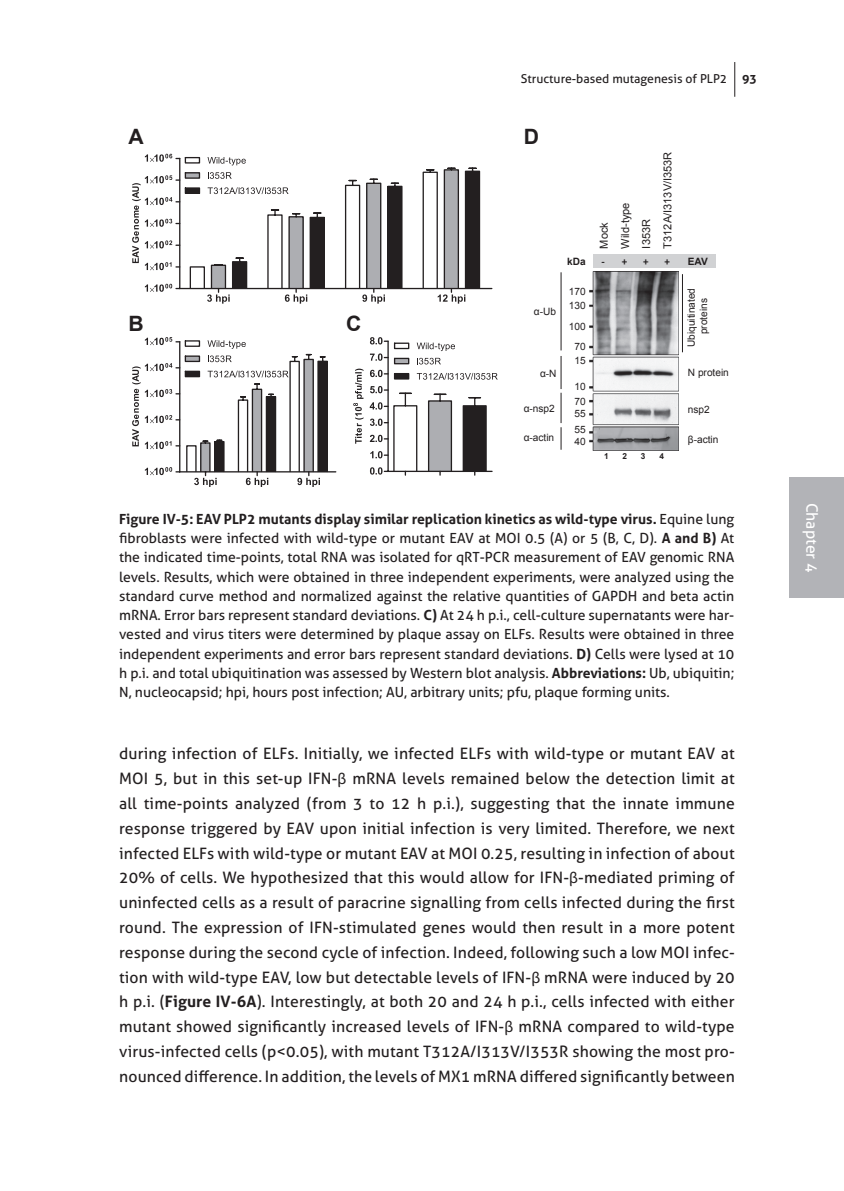
<style>
.page{position:relative;width:844px;height:1191px;background:#fff}
.page>*{position:absolute;margin:0;border:0;box-sizing:border-box;transform-origin:0 0}
.t1{font:700 21.18px "Arial";color:#231f20}
.t2{font:15.75px/24.8px "Aller";letter-spacing:.01em;color:#231f20;text-align:justify}
.t3{font:15.75px "Aller";color:#fff}
.t4{font:14px/19.2px "Aller";color:#231f20;text-align:justify}
.t5{font:12.25px "Aller";color:#231f20}
.t6{font:11.03px/21.2px "Arial";color:#231f20}
.t7{font:700 11.03px "Calibri";color:#231f20}
.t8{font:10.15px/14.7px "Arial";color:#231f20}
.t9{font:700 10.15px "Arial";color:#231f20}
.t10{font:700 8.22px "Arial";color:#231f20}
.s1{font-weight:700}
.s2{font-family:"Myriad Pro"}
</style>
<div class="page">
<hr style="left:734px;top:62px;width:1px;height:35px;background:#231f20">
<div style="left:789px;top:477px;width:54px;height:121px;background:#b2b3b7"></div>
<div style="left:190px;top:266px;width:15px;height:23px;border:1px solid #231f20"></div>
<hr style="left:180px;top:288px;width:311px;height:1px;background:#231f20">
<svg style="left:207px;top:257px;width:41px;height:47px"></svg>
<svg style="left:266px;top:209px;width:59px;height:95px"></svg>
<svg style="left:344px;top:178px;width:59px;height:126px"></svg>
<svg style="left:422px;top:167px;width:58px;height:137px"></svg>
<hr style="left:179px;top:158px;width:1px;height:130px;background:#231f20">
<svg style="left:145px;top:284px;width:35px;height:8px"></svg>
<svg style="left:207px;top:157px;width:39px;height:8px"></svg>
<svg style="left:145px;top:154px;width:56px;height:10px"></svg>
<svg style="left:208px;top:172px;width:24px;height:7px"></svg>
<svg style="left:207px;top:187px;width:81px;height:7px"></svg>
<svg style="left:132px;top:171px;width:69px;height:99px"></svg>
<hr style="left:387px;top:341px;width:1px;height:130px;background:#231f20">
<svg style="left:462px;top:397px;width:25px;height:78px;background:#454242"></svg>
<svg style="left:427px;top:393px;width:25px;height:82px;background:#a7a7ab"></svg>
<hr style="left:388px;top:471px;width:104px;height:1px;background:#231f20">
<svg style="left:369px;top:386px;width:49px;height:89px"></svg>
<svg style="left:416px;top:342px;width:39px;height:9px"></svg>
<svg style="left:417px;top:358px;width:24px;height:6px"></svg>
<svg style="left:416px;top:373px;width:81px;height:7px"></svg>
<svg style="left:370px;top:337px;width:40px;height:43px"></svg>
<svg style="left:353px;top:369px;width:10px;height:75px"></svg>
<hr style="left:180px;top:471px;width:156px;height:1px;background:#231f20">
<svg style="left:132px;top:337px;width:196px;height:150px"></svg>
<img style="left:589px;top:272px;width:89px;height:178px">
<hr style="left:560px;top:272px;width:1px;height:78px;background:#231f20">
<hr style="left:560px;top:356px;width:1px;height:33px;background:#231f20">
<hr style="left:560px;top:393px;width:1px;height:30px;background:#231f20">
<svg style="left:560px;top:427px;width:1px;height:23px"></svg>
<hr style="left:681px;top:274px;width:1px;height:78px;background:#231f20">
<div style="left:592px;top:254px;width:123px;height:14px;background:#d1d2d4"></div>
<h1 class="t1" style="left:128px;top:122px;width:17px">A</h1>
<h1 class="t1" style="left:128px;top:309px;width:17px">B</h1>
<h1 class="t1" style="left:346px;top:309px;width:17px">C</h1>
<p class="t5" style="left:520px;top:72px;width:238px">Structure-based mutagenesis of PLP2 <span class="s1">93</span></p>
<h1 class="t1" style="left:523px;top:122px;width:17px">D</h1>
<p class="t8" style="left:533px;top:304px;width:24px">α-Ub</p>
<p class="t8" style="left:540px;top:366px;width:18px">α-N</p>
<p class="t8" style="left:523px;top:401px;width:33px">α-nsp2</p>
<p class="t8" style="left:523px;top:431px;width:32px">α-actin</p>
<p class="t9" style="left:567px;top:255px;width:20px">kDa</p>
<p class="t8" style="left:568px;top:284px;width:18px">170</p>
<p class="t8" style="left:568px;top:298px;width:18px">130</p>
<p class="t8" style="left:568px;top:319px;width:18px">100</p>
<p class="t8" style="left:574px;top:340px;width:13px">70</p>
<p class="t8" style="left:574px;top:353px;width:13px">15</p>
<p class="t8" style="left:574px;top:379px;width:13px">10<br>70</p>
<p class="t8" style="left:574px;top:405px;width:13px;line-height:16.6px">55<br>55</p>
<p class="t8" style="left:574px;top:434px;width:13px">40</p>
<p class="t6" style="left:593px;top:248px;width:98px;rotate:-90deg">Mock<br>Wild-type<br>I353R<br>T312A/I313V/I353R</p>
<p class="t7" style="left:601px;top:255px;width:27px">- +</p>
<p class="t7" style="left:643px;top:255px;width:7px">+</p>
<p class="t7" style="left:664px;top:255px;width:7px">+</p>
<p class="t9" style="left:687px;top:255px;width:22px">EAV</p>
<p class="t10" style="left:604px;top:451px;width:6px">1</p>
<p class="t10" style="left:622px;top:451px;width:6px">2</p>
<p class="t10" style="left:640px;top:451px;width:6px">3</p>
<p class="t10" style="left:659px;top:451px;width:6px">4</p>
<p class="t8" style="left:685px;top:347px;width:60px;line-height:12.1px;text-align:center;rotate:-90deg">Ubiquitinated proteins</p>
<p class="t8" style="left:687px;top:365px;width:43px">N protein</p>
<p class="t8" style="left:687px;top:402px;width:23px">nsp2</p>
<p class="t8" style="left:687px;top:432px;width:32px">β-actin</p>
<p class="t4" style="left:119px;top:509px;width:616px"><span class="s1">Figure IV-5: EAV PLP2 mutants display similar replication kinetics as wild-type virus.</span> Equine lung fibroblasts were infected with wild-type or mutant EAV at MOI 0.5 (A) or 5 (B, C, D). <span class="s1">A and B)</span> At the indicated time-points, total RNA was isolated for qRT-PCR measurement of EAV genomic RNA levels. Results, which were obtained in three independent experiments, were analyzed using the standard curve method and normalized against the relative quantities of GAPDH and beta actin mRNA. Error bars represent standard deviations. <span class="s1">C)</span> At 24 h p.i., cell-culture supernatants were har&shy;vested and virus titers were determined by plaque assay on ELFs. Results were obtained in three independent experiments and error bars represent standard deviations. <span class="s1">D)</span> Cells were lysed at 10 h p.i. and total ubiquitination was assessed by Western blot analysis. <span class="s1">Abbreviations:</span> Ub, ubiquitin; N, nucleocapsid; hpi, hours post infection; AU, arbitrary units; pfu, plaque forming units.</p>
<p class="t2" style="left:119px;top:741px;width:617px">during infection of ELFs. Initially, we infected ELFs with wild-type or mutant EAV at MOI 5, but in this set-up IFN-<span class="s2">β</span> mRNA levels remained below the detection limit at all time-points analyzed (from 3 to 12 h p.i.), suggesting that the innate immune response triggered by EAV upon initial infection is very limited. Therefore, we next infected ELFs with wild-type or mutant EAV at MOI 0.25, resulting in infection of about 20% of cells. We hypothesized that this would allow for IFN-<span class="s2">β</span>-mediated priming of uninfected cells as a result of paracrine signalling from cells infected during the first round. The expression of IFN-stimulated genes would then result in a more potent response during the second cycle of infection. Indeed, following such a low MOI infec&shy;tion with wild-type EAV, low but detectable levels of IFN-<span class="s2">β</span> mRNA were induced by 20 h p.i. (<span class="s1">Figure IV-6A</span>). Interestingly, at both 20 and 24 h p.i., cells infected with either mutant showed significantly increased levels of IFN-<span class="s2">β</span> mRNA compared to wild-type virus-infected cells (p&lt;0.05), with mutant T312A/I313V/I353R showing the most pro&shy;nounced difference. In addition, the levels of MX1 mRNA differed significantly between</p>
<p class="t3" style="left:821px;top:502px;width:71px;rotate:90deg">Chapter 4</p>
</div>
